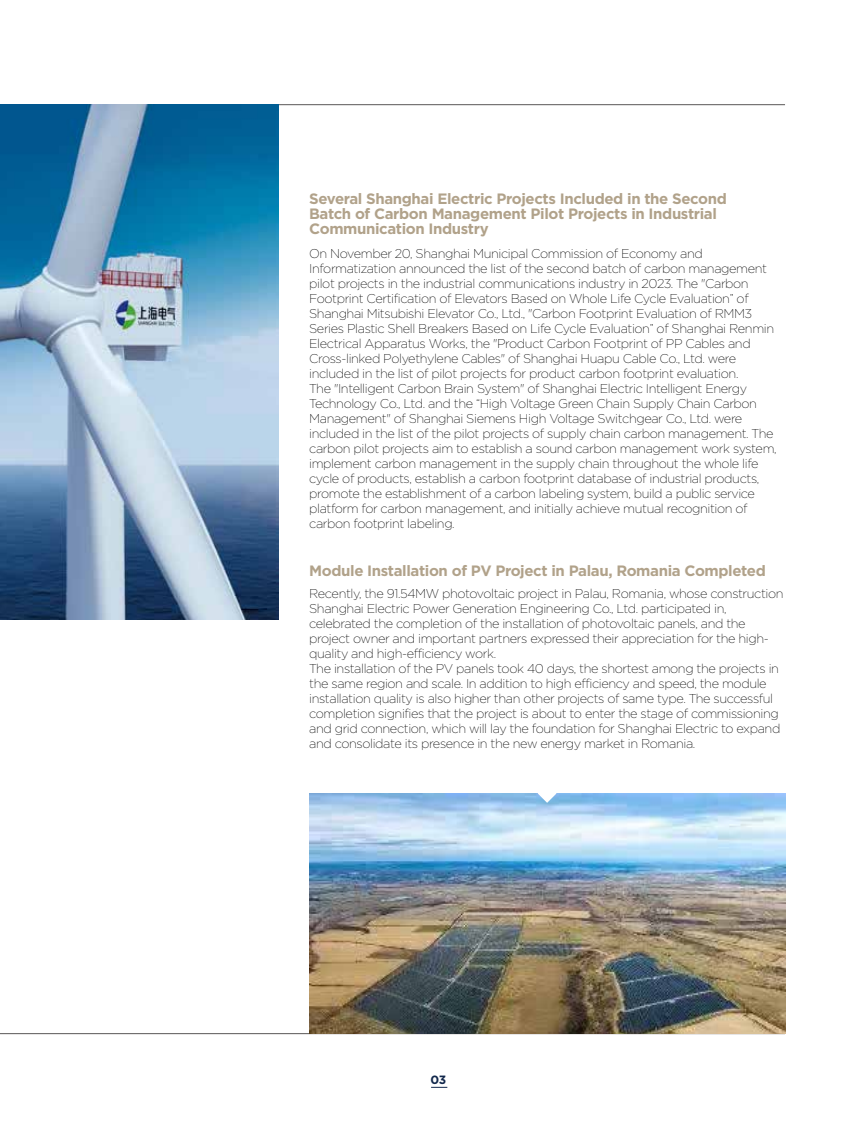
<style>
.page{position:relative;width:851px;height:1127px;background:#fff}
.page>*{position:absolute;margin:0;border:0;box-sizing:border-box;transform-origin:0 0}
.t1{font:700 15px/15px "Gotham";letter-spacing:-.025em;color:#b1a28a}
.t2{font:200 12.75px/15px "Gotham";letter-spacing:-.03em;color:#000}
.t3{font:700 12px "Gotham";color:#12284c}
</style>
<div class="page">
<hr style="left:0;top:1033px;width:784px;height:1px;background:#595757">
<hr style="left:0;top:104px;width:784px;height:1px;background:#595757">
<svg style="left:278px;top:321px;width:1px;height:20px"></svg>
<img style="left:0;top:104px;width:278px;height:515px">
<img style="left:309px;top:793px;width:475px;height:240px">
<svg style="left:537px;top:793px;width:19px;height:10px"></svg>
<svg style="left:431px;top:1087px;width:16px;height:1px"></svg>
<p class="t1" style="left:309px;top:191px;width:419px">Several Shanghai Electric Projects Included in the Second<br>Batch of Carbon Management Pilot Projects in Industrial<br>Communication Industry</p>
<p class="t2" style="left:309px;top:246px;width:469px">On November 20, Shanghai Municipal Commission of Economy and Informatization announced the list of the second batch of carbon management pilot projects in the industrial communications industry in 2023. The "Carbon Footprint Certification of Elevators Based on Whole Life Cycle Evaluation” of Shanghai Mitsubishi Elevator Co., Ltd., "Carbon Footprint Evaluation of RMM3<br>Series Plastic Shell Breakers Based on Life Cycle Evaluation” of Shanghai Renmin Electrical Apparatus Works, the "Product Carbon Footprint of PP Cables and Cross-linked Polyethylene Cables" of Shanghai Huapu Cable Co., Ltd. were included in the list of pilot projects for product carbon footprint evaluation.<br>The "Intelligent Carbon Brain System" of Shanghai Electric Intelligent Energy Technology Co., Ltd. and the “High Voltage Green Chain Supply Chain Carbon Management" of Shanghai Siemens High Voltage Switchgear Co., Ltd. were included in the list of the pilot projects of supply chain carbon management. The carbon pilot projects aim to establish a sound carbon management work system, implement carbon management in the supply chain throughout the whole life cycle of products, establish a carbon footprint database of industrial products, promote the establishment of a carbon labeling system, build a public service platform for carbon management, and initially achieve mutual recognition of carbon footprint labeling.</p>
<p class="t1" style="left:309px;top:563px;width:458px">Module Installation of PV Project in Palau, Romania Completed</p>
<p class="t2" style="left:309px;top:586px;width:476px">Recently, the 91.54MW photovoltaic project in Palau, Romania, whose construction Shanghai Electric Power Generation Engineering Co., Ltd. participated in, celebrated the completion of the installation of photovoltaic panels, and the project owner and important partners expressed their appreciation for the high&shy;quality and high-efficiency work.<br>The installation of the PV panels took 40 days, the shortest among the projects in the same region and scale. In addition to high efficiency and speed, the module installation quality is also higher than other projects of same type. The successful completion signifies that the project is about to enter the stage of commissioning and grid connection, which will lay the foundation for Shanghai Electric to expand and consolidate its presence in the new energy market in Romania.</p>
<p class="t3" style="left:430px;top:1071px;width:17px">03</p>
</div>
